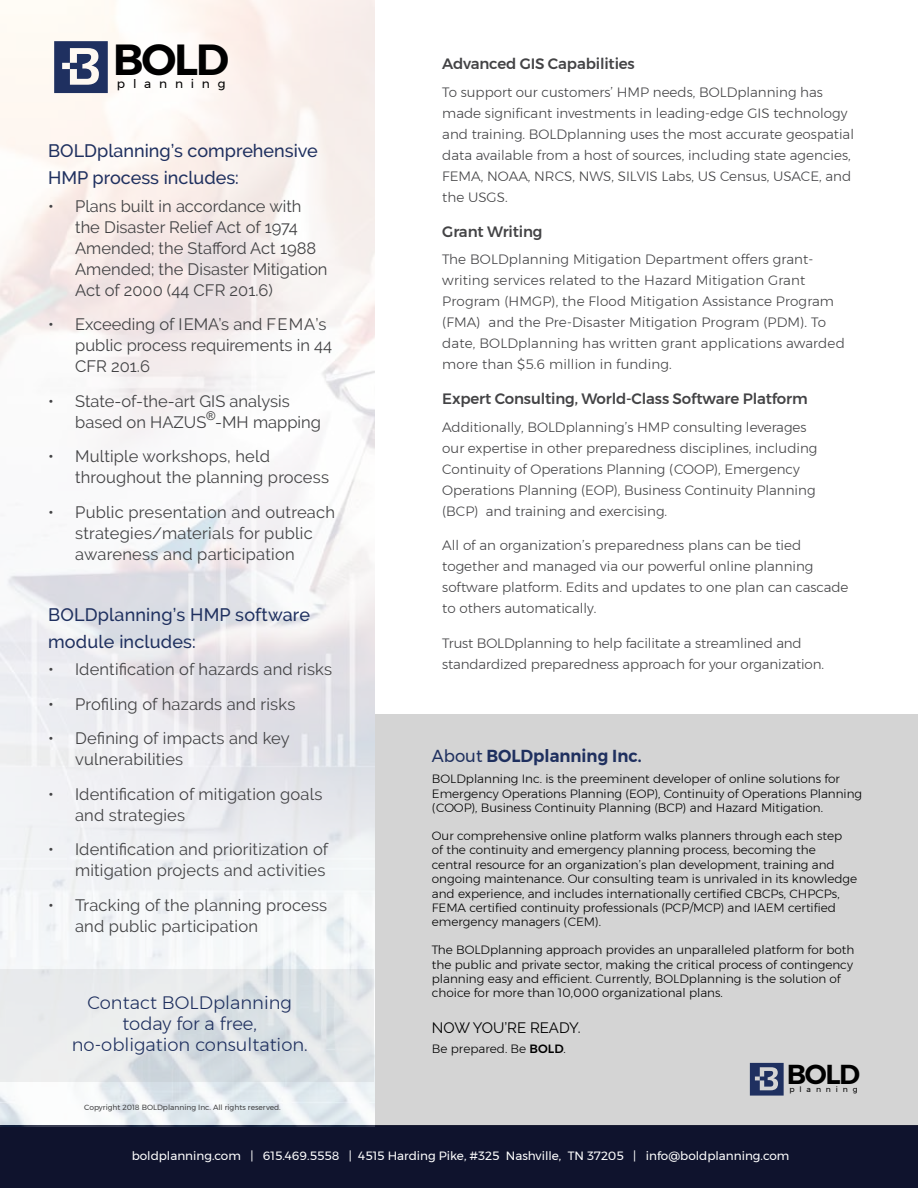
<style>
.page{position:relative;width:918px;height:1188px;background:#fff}
.page>*{position:absolute;margin:0;border:0;box-sizing:border-box;transform-origin:0 0}
.t1{font:600 43.35px "Montserrat";color:#000}
.t2{font:600 27.3px "Montserrat";color:#000}
.t3{font:500 18px/27px "Raleway";color:#1f305f}
.t4{font:300 18px/21px "Montserrat";color:#1f305f;text-align:center}
.t5{font:600 17.4px "Montserrat";color:#1f305f;scale:.95 1}
.t6{font:16.5px/21px "Raleway";letter-spacing:.01em;color:#434345}
.t7{font:500 15px "Montserrat";letter-spacing:-.01em;color:#434345}
.t8{font:15px "Raleway";color:#000}
.t9{font:300 13.5px/21px "Montserrat";color:#434345}
.t10{font:12.3px "Montserrat";letter-spacing:.635em;color:#000}
.t11{font:300 12px/14.4px "Montserrat";color:#000}
.t12{font:12px "Montserrat";color:#fff}
.t13{font:12px "Arial";color:#434345}
.t14{font:7.65px "Montserrat";letter-spacing:.635em;color:#000}
.t15{font:7.5px "Montserrat";color:#434345}
.s1{font-weight:400}
.s2{font-weight:500}
</style>
<div class="page">
<div style="left:0;top:1126px;width:918px;height:62px;background:#0f132d"></div>
<img style="left:0;top:0;width:375px;height:1127px">
<div style="left:375px;top:714px;width:543px;height:411px;background:#d4d4d4"></div>
<svg style="left:750px;top:1063px;width:34px;height:33px"></svg>
<svg style="left:54px;top:41px;width:54px;height:52px"></svg>
<svg style="left:0;top:969px;width:374px;height:113px;background:#e2e6e8"></svg>
<h1 class="t1" style="left:113px;top:25px;width:118px">BOLD</h1>
<p class="t10" style="left:117px;top:74px;width:110px">planning</p>
<h3 class="t3" style="left:48px;top:137px;width:271px">BOLDplanning’s comprehensive<br>HMP process includes:</h3>
<p class="t6" style="left:75px;top:195px;width:254px;text-indent:-27px">• Plans built in accordance with the Disaster Relief Act of 1974<br>Amended; the Stafford Act 1988<br>Amended; the Disaster Mitigation<br>Act of 2000 (44 CFR 201.6)</p>
<p class="t6" style="left:75px;top:314px;width:259px;text-indent:-27px">• Exceeding of IEMA’s and FEMA’s public process requirements in 44<br>CFR 201.6</p>
<p class="t6" style="left:75px;top:390px;width:216px;text-indent:-27px">• State-of-the-art GIS analysis based on HAZUS</p>
<p class="t13" style="left:206px;top:408px;width:10px">®</p>
<p class="t6" style="left:215px;top:411px;width:107px">-MH mapping</p>
<p class="t6" style="left:75px;top:446px;width:255px;text-indent:-27px">• Multiple workshops, held throughout the planning process</p>
<p class="t6" style="left:75px;top:501px;width:261px;text-indent:-27px">• Public presentation and outreach strategies/materials for public awareness and participation</p>
<h3 class="t3" style="left:48px;top:601px;width:263px">BOLDplanning’s HMP software module includes:</h3>
<p class="t6" style="left:48px;top:659px;width:285px">• Identification of hazards and risks</p>
<p class="t6" style="left:48px;top:693px;width:249px">• Profiling of hazards and risks</p>
<p class="t6" style="left:75px;top:728px;width:216px;text-indent:-27px">• Defining of impacts and key vulnerabilities</p>
<p class="t6" style="left:75px;top:783px;width:249px;text-indent:-27px">• Identification of mitigation goals and strategies</p>
<p class="t6" style="left:48px;top:839px;width:282px;text-align:right">• Identification and prioritization of mitigation projects and activities</p>
<p class="t6" style="left:75px;top:894px;width:254px;text-indent:-27px">• Tracking of the planning process and public participation</p>
<h3 class="t4" style="left:72px;top:992px;width:237px">Contact BOLDplanning today for a free, no-obligation consultation.</h3>
<p class="t15" style="left:84px;top:1101px;width:198px">Copyright 2018 BOLDplanning Inc. All rights reserved.</p>
<p class="t7" style="left:442px;top:52px;width:194px">Advanced GIS Capabilities</p>
<p class="t9" style="left:442px;top:82px;width:413px">To support our customers’ HMP needs, BOLDplanning has made significant investments in leading-edge GIS technology and training. BOLDplanning uses the most accurate geospatial data available from a host of sources, including state agencies, FEMA, NOAA, NRCS, NWS, SILVIS Labs, US Census, USACE, and the USGS.</p>
<p class="t7" style="left:442px;top:220px;width:102px">Grant Writing</p>
<p class="t9" style="left:442px;top:249px;width:404px">The BOLDplanning Mitigation Department offers grant&shy;writing services related to the Hazard Mitigation Grant Program (HMGP), the Flood Mitigation Assistance Program (FMA) and the Pre-Disaster Mitigation Program (PDM). To date, BOLDplanning has written grant applications awarded more than $5.6 million in funding.</p>
<p class="t7" style="left:442px;top:387px;width:367px">Expert Consulting, World-Class Software Platform</p>
<p class="t9" style="left:442px;top:416px;width:377px">Additionally, BOLDplanning’s HMP consulting leverages our expertise in other preparedness disciplines, including Continuity of Operations Planning (COOP), Emergency Operations Planning (EOP), Business Continuity Planning (BCP) and training and exercising.</p>
<p class="t9" style="left:442px;top:535px;width:408px">All of an organization’s preparedness plans can be tied together and managed via our powerful online planning software platform. Edits and updates to one plan can cascade to others automatically.</p>
<p class="t9" style="left:442px;top:632px;width:383px">Trust BOLDplanning to help facilitate a streamlined and standardized preparedness approach for your organization.</p>
<p class="t5" style="left:432px;top:742px;width:222px"><span class="s1">About</span> BOLDplanning Inc.</p>
<p class="t11" style="left:432px;top:772px;width:432px">BOLDplanning Inc. is the preeminent developer of online solutions for<br>Emergency Operations Planning (EOP), Continuity of Operations Planning (COOP), Business Continuity Planning (BCP) and Hazard Mitigation.</p>
<p class="t11" style="left:432px;top:828px;width:427px">Our comprehensive online platform walks planners through each step<br>of the continuity and emergency planning process, becoming the central resource for an organization’s plan development, training and ongoing maintenance. Our consulting team is unrivaled in its knowledge and experience, and includes internationally certified CBCPs, CHPCPs, FEMA certified continuity professionals (PCP/MCP) and IAEM certified emergency managers (CEM).</p>
<p class="t11" style="left:432px;top:943px;width:424px">The BOLDplanning approach provides an unparalleled platform for both the public and private sector, making the critical process of contingency planning easy and efficient. Currently, BOLDplanning is the solution of choice for more than 10,000 organizational plans.</p>
<p class="t8" style="left:432px;top:1019px;width:150px">NOW YOU’RE READY.</p>
<p class="t11" style="left:432px;top:1041px;width:136px">Be prepared. Be <span class="s2">BOLD</span>.</p>
<h2 class="t2" style="left:787px;top:1053px;width:75px">BOLD</h2>
<p class="t14" style="left:789px;top:1084px;width:70px">planning</p>
<p class="t12" style="left:132px;top:1147px;width:659px">boldplanning.com | 615.469.5558 | 4515 Harding Pike, #325 Nashville, TN 37205 | info@boldplanning.com</p>
</div>
